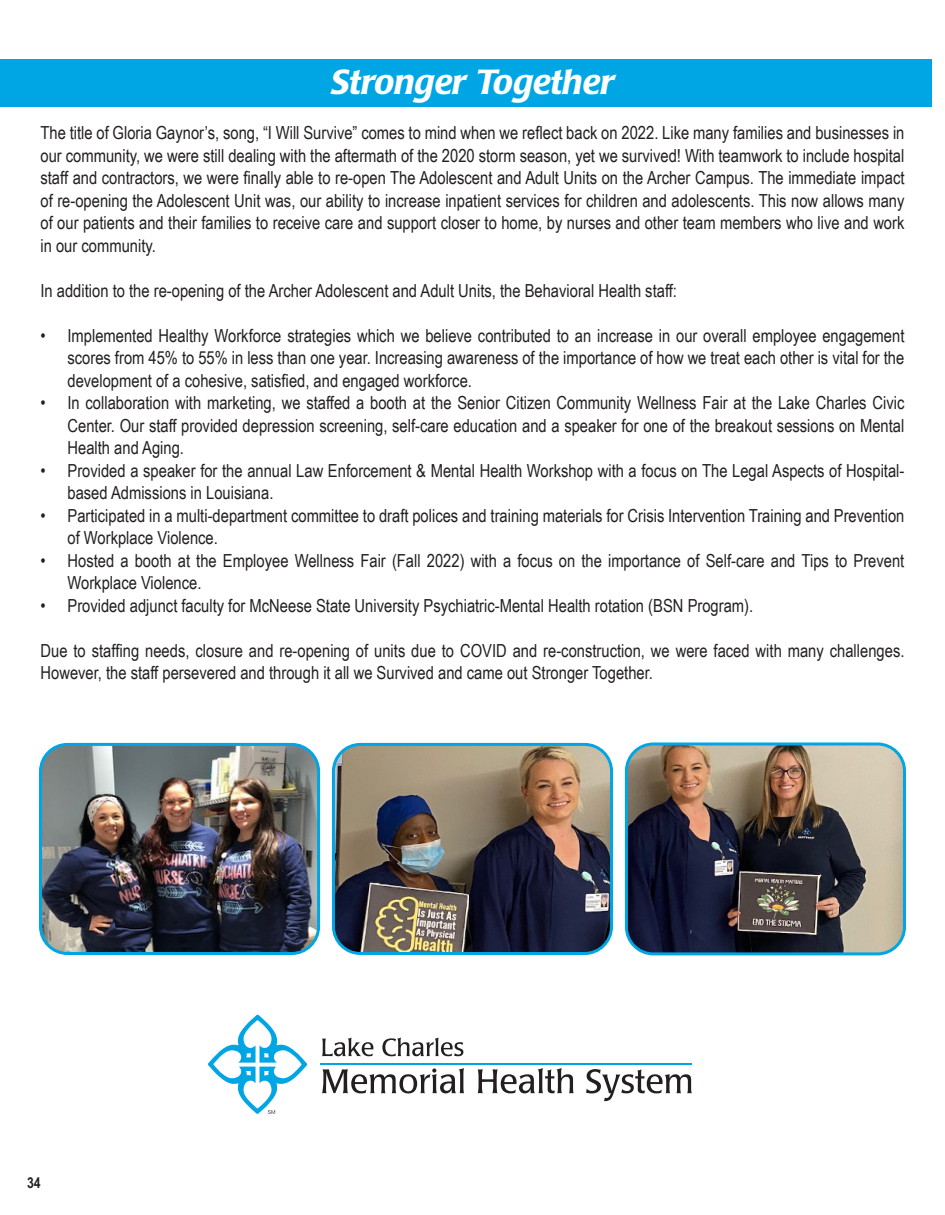
<style>
.page{position:relative;width:945px;height:1215px;background:#fff}
.page>*{position:absolute;margin:0;border:0;box-sizing:border-box;transform-origin:0 0}
.t1{font:italic 500 34.5px "Poppl Laudatio";color:#fff}
.t2{font:18px/22.5px "Arial Narrow";color:#231f20}
.t3{font:700 15px "Arial Narrow";color:#231f20}
</style>
<div class="page">
<div style="left:0;top:59px;width:932px;height:47px;background:#00a6e4"></div>
<img style="left:43px;top:745px;width:275px;height:206px">
<div style="left:39px;top:743px;width:281px;height:212px;border:3px solid #00a6e4;border-radius:27px"></div>
<img style="left:626px;top:746px;width:278px;height:208px">
<div style="left:625px;top:742px;width:281px;height:213px;border:3px solid #00a6e4;border-radius:27px"></div>
<img style="left:336px;top:747px;width:273px;height:204px">
<div style="left:332px;top:743px;width:281px;height:212px;border:3px solid #00a6e4;border-radius:27px"></div>
<svg style="left:208px;top:1015px;width:99px;height:99px"></svg>
<hr style="left:321px;top:1063px;width:371px;height:1px;background:#00a6e4">
<svg style="left:322px;top:1038px;width:51px;height:18px"></svg>
<svg style="left:382px;top:1038px;width:81px;height:18px"></svg>
<svg style="left:322px;top:1068px;width:142px;height:25px"></svg>
<svg style="left:478px;top:1068px;width:96px;height:25px"></svg>
<svg style="left:586px;top:1069px;width:106px;height:32px"></svg>
<p class="t1" style="left:331px;top:63px;width:285px">Stronger Together</p>
<p class="t2" style="left:40px;top:121px;width:866px;text-align:justify">The title of Gloria Gaynor’s, song, “I Will Survive” comes to mind when we reflect back on 2022. Like many families and businesses in our community, we were still dealing with the aftermath of the 2020 storm season, yet we survived! With teamwork to include hospital staff and contractors, we were finally able to re-open The Adolescent and Adult Units on the Archer Campus. The immediate impact of re-opening the Adolescent Unit was, our ability to increase inpatient services for children and adolescents. This now allows many of our patients and their families to receive care and support closer to home, by nurses and other team members who live and work in our community.</p>
<p class="t2" style="left:40px;top:279px;width:638px">In addition to the re-opening of the Archer Adolescent and Adult Units, the Behavioral Health staff:</p>
<p class="t2" style="left:68px;top:324px;width:838px;text-align:justify;text-indent:-27px">• Implemented Healthy Workforce strategies which we believe contributed to an increase in our overall employee engagement scores from 45% to 55% in less than one year. Increasing awareness of the importance of how we treat each other is vital for the development of a cohesive, satisfied, and engaged workforce.</p>
<p class="t2" style="left:68px;top:391px;width:838px;text-align:justify;text-indent:-27px">• In collaboration with marketing, we staffed a booth at the Senior Citizen Community Wellness Fair at the Lake Charles Civic Center. Our staff provided depression screening, self-care education and a speaker for one of the breakout sessions on Mental Health and Aging.</p>
<p class="t2" style="left:68px;top:459px;width:838px;text-indent:-27px">• Provided a speaker for the annual Law Enforcement &amp; Mental Health Workshop with a focus on The Legal Aspects of Hospital&shy;based Admissions in Louisiana.</p>
<p class="t2" style="left:68px;top:504px;width:838px;text-indent:-27px">• Participated in a multi-department committee to draft polices and training materials for Crisis Intervention Training and Prevention of Workplace Violence.</p>
<p class="t2" style="left:68px;top:549px;width:838px;text-indent:-27px">• Hosted a booth at the Employee Wellness Fair (Fall 2022) with a focus on the importance of Self-care and Tips to Prevent<br>Workplace Violence.</p>
<p class="t2" style="left:40px;top:594px;width:714px">• Provided adjunct faculty for McNeese State University Psychiatric-Mental Health rotation (BSN Program).</p>
<p class="t2" style="left:40px;top:639px;width:865px">Due to staffing needs, closure and re-opening of units due to COVID and re-construction, we were faced with many challenges.<br>However, the staff persevered and through it all we Survived and came out Stronger Together.</p>
<p class="t3" style="left:27px;top:1172px;width:15px">34</p>
</div>
